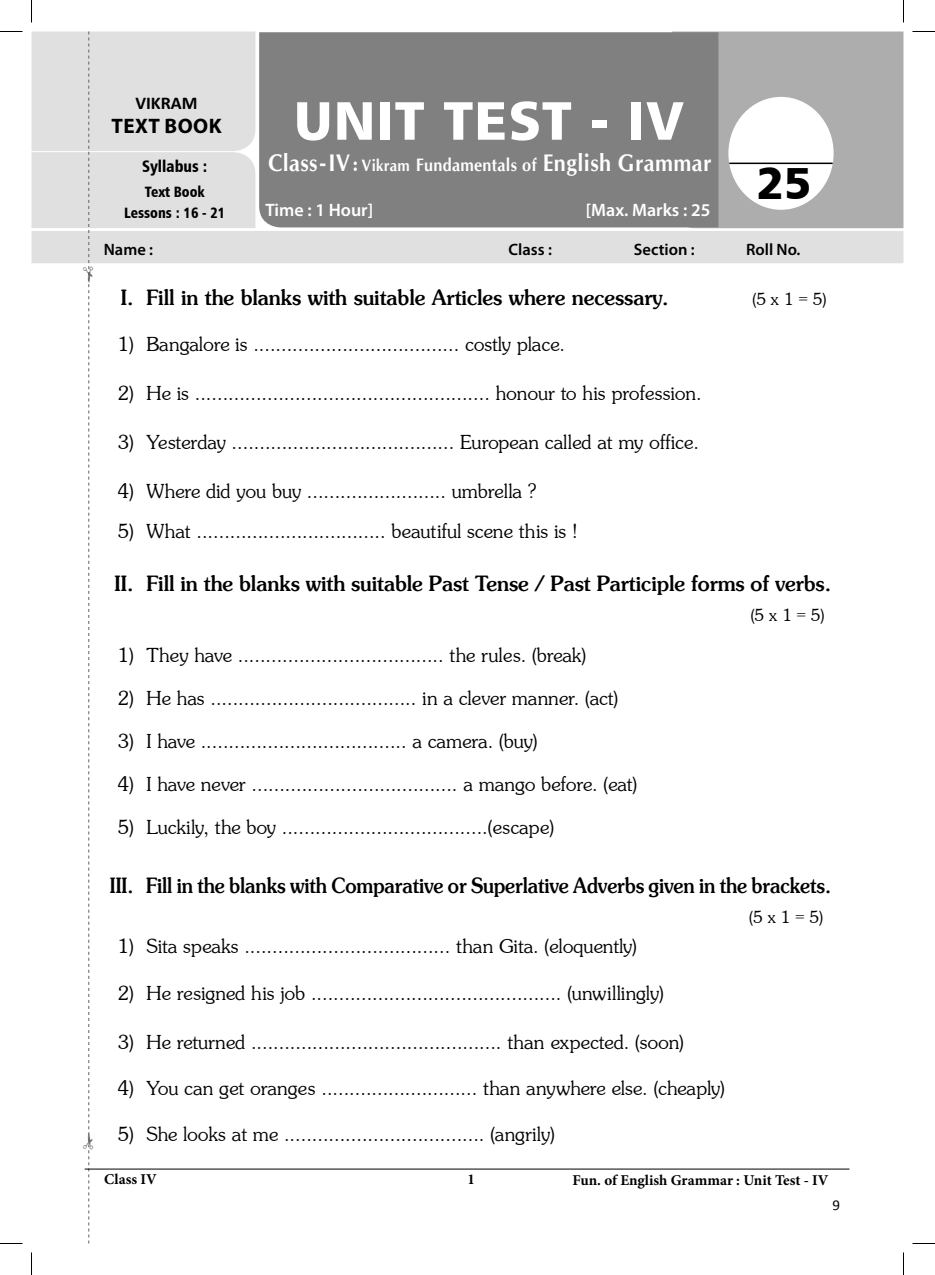
<style>
.page{position:relative;width:935px;height:1275px;background:#fff}
.page>*{position:absolute;margin:0;border:0;box-sizing:border-box;transform-origin:0 0}
.t1{font:54px "Humanist 777 BT Black B";letter-spacing:.02em;color:#fff}
.t2{font:45px "Humanist 777 BT Black B";color:#000}
.t3{font:700 24px "CG Omega";letter-spacing:.02em;color:#fff;scale:.9 1}
.t4{font:21px "Souvenir";color:#000}
.t5{font:500 21px "Souvenir Std";color:#000;scale:.96 1}
.t6{font:500 21px "Souvenir Std";color:#000;scale:.9 1}
.t7{font:700 21px "Myriad Pro";letter-spacing:.02em;color:#000}
.t8{font:600 18px "Myriad Pro";color:#fff}
.t9{font:18px "Souvenir";color:#000}
.t10{font:700 18px "Calibri";color:#000}
.t11{font:600 16.5px "Myriad Pro";color:#000}
.t12{font:16.5px "Humanist 777 BT Black Condensed B";color:#000;scale:.95 1}
.t13{font:700 15px "Minion Pro";color:#000}
.t14{font:15px/21px "Humanist 777 BT Black Condensed B";color:#000;text-align:center;scale:.95 1}
.t15{font:15px "Calibri";color:#000}
.s1{font-size:21px}
.s2{font-size:16.5px}
.s3{font-size:18px}
</style>
<div class="page">
<div style="left:671px;top:31px;width:233px;height:198px;background:#adadad"></div>
<div style="left:259px;top:32px;width:459px;height:195px;background:#808080"></div>
<div style="left:32px;top:232px;width:870px;height:30px;background:#e0e0e0"></div>
<div style="left:32px;top:231px;width:871px;height:32px;border:2px solid #e0e0e0"></div>
<div style="left:729px;top:98px;width:104px;height:111px;background:#fff;border-radius:50%"></div>
<div style="left:728px;top:97px;width:105px;height:113px;border:2px solid #fff;border-radius:50%"></div>
<hr style="left:729px;top:163px;width:103px;height:1px;background:#000">
<hr style="left:85px;top:1169px;width:764px;height:1px;background:#000">
<svg style="left:0;top:31px;width:22px;height:1px"></svg>
<svg style="left:912px;top:31px;width:23px;height:1px"></svg>
<svg style="left:0;top:1243px;width:22px;height:1px"></svg>
<svg style="left:912px;top:1243px;width:23px;height:1px"></svg>
<svg style="left:31px;top:0;width:1px;height:22px"></svg>
<svg style="left:31px;top:1252px;width:1px;height:23px"></svg>
<svg style="left:903px;top:0;width:1px;height:22px"></svg>
<svg style="left:903px;top:1252px;width:1px;height:23px"></svg>
<svg style="left:32px;top:32px;width:224px;height:1211px"></svg>
<p class="t10" style="left:135px;top:96px;width:64px">VIKRAM</p>
<p class="t7" style="left:111px;top:114px;width:112px">TEXT BOOK</p>
<p class="t12" style="left:142px;top:155px;width:70px">Syllabus :</p>
<p class="t14" style="left:124px;top:181px;width:108px">Text Book<br>Lessons : 16 - 21</p>
<h1 class="t1" style="left:294px;top:86px;width:391px">UNIT TEST - IV</h1>
<p class="t3" style="left:268px;top:148px;width:494px">Class-IV <span class="s1">:</span> <span class="s2">Vikram</span> <span class="s3">Fundamentals of</span> English Grammar</p>
<p class="t8" style="left:265px;top:199px;width:109px">Time : 1 Hour]</p>
<p class="t8" style="left:586px;top:199px;width:126px">[Max. Marks : 25</p>
<h2 class="t2" style="left:756px;top:155px;width:57px">25</h2>
<p class="t11" style="left:104px;top:240px;width:51px">Name :</p>
<p class="t11" style="left:508px;top:240px;width:45px">Class :</p>
<p class="t11" style="left:634px;top:240px;width:62px">Section :</p>
<p class="t11" style="left:746px;top:240px;width:56px">Roll No.</p>
<p class="t5" style="left:121px;top:289px;width:572px">I. Fill in the blanks with suitable Articles where necessary.</p>
<p class="t9" style="left:752px;top:291px;width:75px">(5 x 1 = 5)</p>
<p class="t4" style="left:118px;top:335px;width:449px">1) Bangalore is ..................................... costly place.</p>
<p class="t4" style="left:118px;top:384px;width:585px">2) He is ..................................................... honour to his profession.</p>
<p class="t4" style="left:118px;top:433px;width:582px">3) Yesterday ........................................ European called at my office.</p>
<p class="t4" style="left:118px;top:482px;width:420px">4) Where did you buy ......................... umbrella ?</p>
<p class="t4" style="left:118px;top:522px;width:461px">5) What .................................. beautiful scene this is !</p>
<p class="t5" style="left:115px;top:575px;width:748px">II. Fill in the blanks with suitable Past Tense / Past Participle forms of verbs.</p>
<p class="t9" style="left:750px;top:607px;width:75px">(5 x 1 = 5)</p>
<p class="t4" style="left:118px;top:646px;width:470px">1) They have ..................................... the rules. (break)</p>
<p class="t4" style="left:118px;top:689px;width:502px">2) He has ..................................... in a clever manner. (act)</p>
<p class="t4" style="left:118px;top:732px;width:421px">3) I have ..................................... a camera. (buy)</p>
<p class="t4" style="left:118px;top:775px;width:521px">4) I have never ..................................... a mango before. (eat)</p>
<p class="t4" style="left:118px;top:818px;width:437px">5) Luckily, the boy .....................................(escape)</p>
<p class="t6" style="left:110px;top:877px;width:803px">III. Fill in the blanks with Comparative or Superlative Adverbs given in the brackets.</p>
<p class="t9" style="left:749px;top:909px;width:75px">(5 x 1 = 5)</p>
<p class="t4" style="left:118px;top:937px;width:520px">1) Sita speaks ..................................... than Gita. (eloquently)</p>
<p class="t4" style="left:118px;top:984px;width:547px">2) He resigned his job ............................................. (unwillingly)</p>
<p class="t4" style="left:118px;top:1033px;width:567px">3) He returned ............................................. than expected. (soon)</p>
<p class="t4" style="left:118px;top:1078px;width:608px">4) You can get oranges ............................ than anywhere else. (cheaply)</p>
<p class="t4" style="left:118px;top:1124px;width:438px">5) She looks at me .................................... (angrily)</p>
<p class="t13" style="left:572px;top:1171px;width:257px">Fun. of English Grammar : Unit Test - IV</p>
<p class="t13" style="left:104px;top:1170px;width:54px">Class IV</p>
<p class="t13" style="left:467px;top:1170px;width:9px">1</p>
<p class="t15" style="left:832px;top:1199px;width:9px">9</p>
</div>
